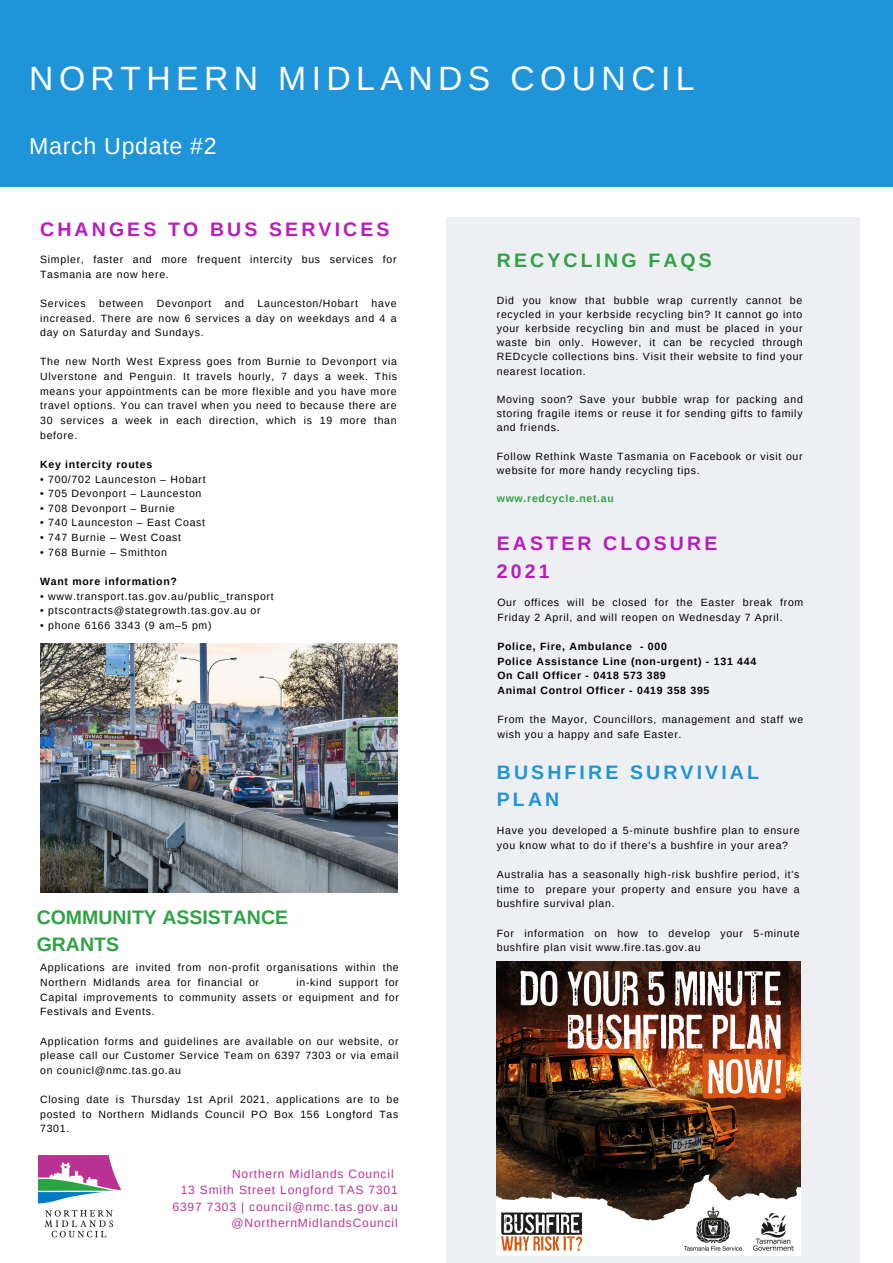
<style>
.page{position:relative;width:893px;height:1263px;background:#fff}
.page>*{position:absolute;margin:0;border:0;box-sizing:border-box;transform-origin:0 0}
.t1{font:33.75px "Arimo";letter-spacing:.16em;color:#fff}
.t2{font:23.17px "Arimo";letter-spacing:.03em;color:#fff}
.t3{font:700 19.5px "Arimo";letter-spacing:.16em;color:#ba1bbd}
.t4{font:700 19.5px "Arimo";color:#2ea344}
.t5{font:700 19.5px/27px "Arimo";letter-spacing:.16em;color:#1f94d8}
.t6{font:700 19.5px "Arimo";letter-spacing:.16em;color:#2ea344}
.t7{font:12px "Arimo";letter-spacing:.07em;color:#ba3494}
.t8{font:10.5px/14.6px "Arimo";letter-spacing:.07em;color:#000;text-align:justify}
.t9{font:700 10.5px "Arimo";letter-spacing:.07em;color:#000}
.t10{font:700 10.5px "Arimo";letter-spacing:.07em;color:#2ea344}
</style>
<div class="page">
<div style="left:0;top:0;width:893px;height:187px;background:#1f94d8"></div>
<div style="left:447px;top:217px;width:412px;height:1046px;background:#eeeff3"></div>
<img style="left:38px;top:1155px;width:84px;height:83px">
<img style="left:40px;top:643px;width:357px;height:249px">
<img style="left:497px;top:962px;width:303px;height:293px">
<p class="t1" style="left:29px;top:60px;width:667px">NORTHERN MIDLANDS COUNCIL</p>
<p class="t2" style="left:29px;top:133px;width:189px">March Update #2</p>
<p class="t3" style="left:40px;top:218px;width:351px">CHANGES TO BUS SERVICES</p>
<p class="t8" style="left:40px;top:252px;width:358px">Simpler, faster and more frequent intercity bus services for<br>Tasmania are now here.</p>
<p class="t8" style="left:40px;top:296px;width:47px">Services</p>
<p class="t8" style="left:99px;top:296px;width:46px">between</p>
<p class="t8" style="left:157px;top:296px;width:56px">Devonport</p>
<p class="t8" style="left:225px;top:296px;width:20px">and</p>
<p class="t8" style="left:257px;top:296px;width:102px">Launceston/Hobart</p>
<p class="t8" style="left:40px;top:296px;width:358px;text-indent:331px">have increased. There are now 6 services a day on weekdays and 4 a day on Saturday and Sundays.</p>
<p class="t8" style="left:40px;top:354px;width:358px">The new North West Express goes from Burnie to Devonport via Ulverstone and Penguin. It travels hourly, 7 days a week. This means your appointments can be more flexible and you have more travel options. You can travel when you need to because there are 30 services a week in each direction, which is 19 more than before.</p>
<p class="t9" style="left:40px;top:458px;width:113px">Key intercity routes</p>
<p class="t8" style="left:40px;top:472px;width:167px">• 700/702 Launceston – Hobart</p>
<p class="t8" style="left:40px;top:486px;width:163px">• 705 Devonport – Launceston</p>
<p class="t8" style="left:40px;top:501px;width:136px">• 708 Devonport – Burnie</p>
<p class="t8" style="left:40px;top:515px;width:166px">• 740 Launceston – East Coast</p>
<p class="t8" style="left:40px;top:530px;width:142px">• 747 Burnie – West Coast</p>
<p class="t8" style="left:40px;top:545px;width:128px">• 768 Burnie – Smithton</p>
<p class="t9" style="left:40px;top:575px;width:138px">Want more information?</p>
<p class="t8" style="left:40px;top:589px;width:235px">• www.transport.tas.gov.au/public_transport</p>
<p class="t8" style="left:40px;top:603px;width:222px">• ptscontracts@stategrowth.tas.gov.au or</p>
<p class="t8" style="left:40px;top:618px;width:173px">• phone 6166 3343 (9 am–5 pm)</p>
<p class="t4" style="left:37px;top:907px;width:253px">COMMUNITY ASSISTANCE</p>
<p class="t4" style="left:37px;top:934px;width:84px">GRANTS</p>
<p class="t8" style="left:40px;top:960px;width:360px">Applications are invited from non-profit organisations within the<br>Northern Midlands area for financial or</p>
<p class="t8" style="left:40px;top:975px;width:360px;text-indent:256px">in-kind support for Capital improvements to community assets or equipment and for Festivals and Events.</p>
<p class="t8" style="left:40px;top:1034px;width:360px">Application forms and guidelines are available on our website, or please call our Customer Service Team on 6397 7303 or via email on counicl@nmc.tas.go.au</p>
<p class="t8" style="left:40px;top:1092px;width:360px">Closing date is Thursday 1st April 2021, applications are to be posted to Northern Midlands Council PO Box 156 Longford Tas 7301.</p>
<p class="t7" style="left:232px;top:1167px;width:163px">Northern Midlands Council</p>
<p class="t7" style="left:181px;top:1183px;width:219px">13 Smith Street Longford TAS 7301</p>
<p class="t7" style="left:173px;top:1200px;width:227px">6397 7303 | council@nmc.tas.gov.au</p>
<p class="t7" style="left:231px;top:1216px;width:168px">@NorthernMidlandsCouncil</p>
<p class="t6" style="left:497px;top:249px;width:217px">RECYCLING FAQS</p>
<p class="t8" style="left:497px;top:293px;width:307px;line-height:14.2px">Did you know that bubble wrap currently cannot be recycled in your kerbside recycling bin? It cannot go into your kerbside recycling bin and must be placed in your waste bin only. However, it can be recycled through REDcycle collections bins. Visit their website to find your nearest location.</p>
<p class="t8" style="left:497px;top:392px;width:307px;line-height:14.2px">Moving soon? Save your bubble wrap for packing and storing fragile items or reuse it for sending gifts to family and friends.</p>
<p class="t8" style="left:497px;top:449px;width:307px;line-height:14.2px">Follow Rethink Waste Tasmania on Facebook or visit our website for more handy recycling tips.</p>
<p class="t10" style="left:497px;top:493px;width:119px">www.redcycle.net.au</p>
<p class="t3" style="left:497px;top:533px;width:222px">EASTER CLOSURE</p>
<p class="t3" style="left:497px;top:560px;width:54px">2021</p>
<p class="t8" style="left:497px;top:595px;width:307px">Our offices will be closed for the Easter break from<br>Friday 2 April, and will reopen on Wednesday 7 April.</p>
<p class="t9" style="left:497px;top:640px;width:171px">Police, Fire, Ambulance - 000</p>
<p class="t9" style="left:497px;top:655px;width:260px">Police Assistance Line (non-urgent) - 131 444</p>
<p class="t9" style="left:497px;top:670px;width:170px">On Call Officer - 0418 573 389</p>
<p class="t9" style="left:497px;top:684px;width:214px">Animal Control Officer - 0419 358 395</p>
<p class="t8" style="left:497px;top:712px;width:307px">From the Mayor, Councillors, management and staff we wish you a happy and safe Easter.</p>
<p class="t5" style="left:497px;top:758px;width:264px">BUSHFIRE SURVIVIAL<br>PLAN</p>
<p class="t8" style="left:497px;top:823px;width:304px">Have you developed a 5-minute bushfire plan to ensure you know what to do if there's a bushfire in your area?</p>
<p class="t8" style="left:497px;top:867px;width:304px">Australia has a seasonally high-risk bushfire period, it's time to prepare your property and ensure you have a bushfire survival plan.</p>
<p class="t8" style="left:497px;top:926px;width:304px">For information on how to develop your 5-minute bushfire plan visit www.fire.tas.gov.au</p>
</div>
